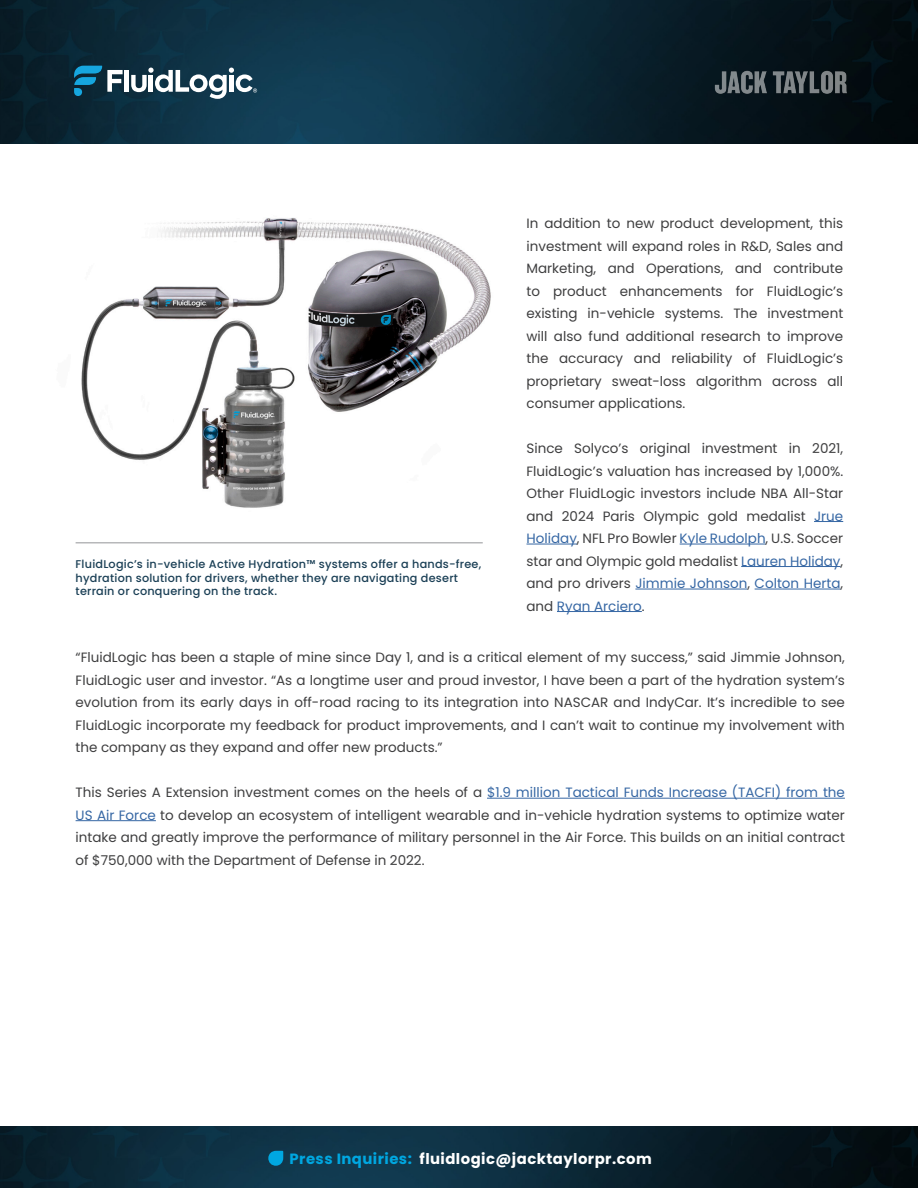
<style>
.page{position:relative;width:918px;height:1188px;background:#fff}
.page>*{position:absolute;margin:0;border:0;box-sizing:border-box;transform-origin:0 0}
.t1{font:700 14.85px "Poppins";letter-spacing:.03em;color:#fff}
.t2{font:13.5px/22.5px "Poppins";color:#3e3e3f;text-align:justify}
.t3{font:500 11.25px/13.5px "Poppins";letter-spacing:.02em;color:#1a3f55}
.s1{color:#3667a4}
.s2{color:#00a7e1}
</style>
<div class="page">
<hr style="left:487px;top:798px;width:358px;height:1px;background:#3667a4">
<hr style="left:76px;top:820px;width:80px;height:1px;background:#3667a4">
<img style="left:0;top:1126px;width:918px;height:62px">
<svg style="left:268px;top:1151px;width:15px;height:15px"></svg>
<img style="left:0;top:0;width:918px;height:144px">
<img style="left:713px;top:68px;width:136px;height:29px">
<svg style="left:74px;top:66px;width:49px;height:30px"></svg>
<hr style="left:125px;top:70px;width:4px;height:22px;background:#fff">
<svg style="left:131px;top:68px;width:126px;height:31px"></svg>
<img style="left:81px;top:217px;width:410px;height:291px">
<hr style="left:76px;top:543px;width:407px;height:1px;background:#939598">
<svg style="left:814px;top:521px;width:29px;height:1px"></svg>
<hr style="left:526px;top:544px;width:51px;height:1px;background:#3667a4">
<hr style="left:680px;top:544px;width:86px;height:1px;background:#3667a4">
<hr style="left:741px;top:566px;width:100px;height:1px;background:#3667a4">
<hr style="left:635px;top:589px;width:112px;height:1px;background:#3667a4">
<hr style="left:755px;top:589px;width:86px;height:1px;background:#3667a4">
<hr style="left:557px;top:611px;width:85px;height:1px;background:#3667a4">
<p class="t3" style="left:76px;top:558px;width:407px">FluidLogic’s in-vehicle Active Hydration™ systems offer a hands-free, hydration solution for drivers, whether they are navigating desert terrain or conquering on the track.</p>
<p class="t2" style="left:526px;top:212px;width:318px">In addition to new product development, this investment will expand roles in R&amp;D, Sales and Marketing, and Operations, and contribute to product enhancements for FluidLogic’s existing in-vehicle systems. The investment will also fund additional research to improve the accuracy and reliability of FluidLogic’s proprietary sweat-loss algorithm across all consumer applications.</p>
<p class="t2" style="left:526px;top:437px;width:318px">Since Solyco’s original investment in 2021, FluidLogic’s valuation has increased by 1,000%.<br>Other FluidLogic investors include NBA All-Star and 2024 Paris Olympic gold medalist <span class="s1">Jrue Holiday</span>, NFL Pro Bowler <span class="s1">Kyle Rudolph</span>, U.S. Soccer star and Olympic gold medalist <span class="s1">Lauren Holiday</span>, and pro drivers <span class="s1">Jimmie Johnson</span>, <span class="s1">Colton Herta</span>, and <span class="s1">Ryan Arciero</span>.</p>
<p class="t2" style="left:76px;top:646px;width:771px">“FluidLogic has been a staple of mine since Day 1, and is a critical element of my success,” said Jimmie Johnson, FluidLogic user and investor. “As a longtime user and proud investor, I have been a part of the hydration system’s evolution from its early days in off-road racing to its integration into NASCAR and IndyCar. It’s incredible to see FluidLogic incorporate my feedback for product improvements, and I can’t wait to continue my involvement with the company as they expand and offer new products.”</p>
<p class="t2" style="left:76px;top:781px;width:771px">This Series A Extension investment comes on the heels of a <span class="s1">$1.9 million Tactical Funds Increase (TACFI) from the US Air Force</span> to develop an ecosystem of intelligent wearable and in-vehicle hydration systems to optimize water intake and greatly improve the performance of military personnel in the Air Force. This builds on an initial contract of $750,000 with the Department of Defense in 2022.</p>
<p class="t1" style="left:290px;top:1150px;width:364px"><span class="s2">Press Inquiries:</span> fluidlogic@jacktaylorpr.com</p>
</div>
